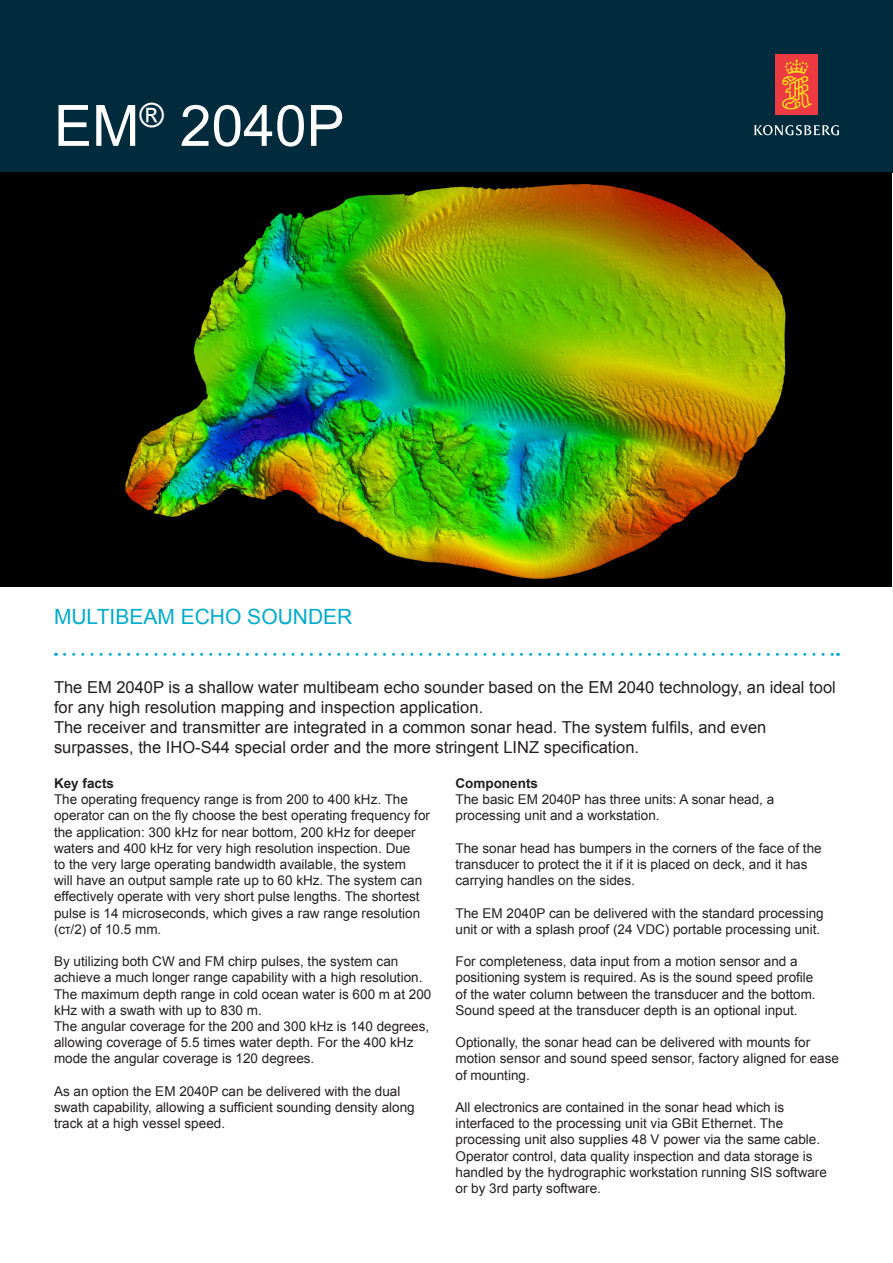
<style>
.page{position:relative;width:893px;height:1263px;background:#fff}
.page>*{position:absolute;margin:0;border:0;box-sizing:border-box;transform-origin:0 0}
.Head_1{font:57px "Arial";color:#fff}
.Head_2{font:21px "Arial";color:#00abcd}
.Ingress{font:16.5px/19.8px "Arial";color:#231f20}
.Body_text{font:13.5px/16.2px "Arial";color:#231f20}
.Body_text-2{font:700 13.5px "Arial";color:#231f20}
</style>
<div class="page">
<div style="left:0;top:0;width:893px;height:173px;background:#002b3d"></div>
<div style="left:775px;top:54px;width:43px;height:61px;background:#ee3a41"></div>
<svg style="left:782px;top:59px;width:30px;height:51px"></svg>
<svg style="left:754px;top:125px;width:85px;height:10px"></svg>
<img style="left:0;top:173px;width:892px;height:414px">
<svg style="left:64px;top:653px;width:774px;height:3px"></svg>
<p class="Head_1" style="left:54px;top:88px;width:292px">EM<sup>®</sup> 2040P</p>
<p class="Head_2" style="left:54px;top:603px;width:300px">MULTIBEAM ECHO SOUNDER</p>
<p class="Ingress" style="left:54px;top:678px;width:783px">The EM 2040P is a shallow water multibeam echo sounder based on the EM 2040 technology, an ideal tool for any high resolution mapping and inspection application.</p>
<p class="Ingress" style="left:54px;top:717px;width:714px">The receiver and transmitter are integrated in a common sonar head. The system fulfils, and even surpasses, the IHO-S44 special order and the more stringent LINZ specification.</p>
<p class="Body_text-2" style="left:54px;top:774px;width:62px">Key facts</p>
<p class="Body_text" style="left:54px;top:791px;width:377px">The operating frequency range is from 200 to 400 kHz. The operator can on the fly choose the best operating frequency for the application: 300 kHz for near bottom, 200 kHz for deeper waters and 400 kHz for very high resolution inspection. Due<br>to the very large operating bandwidth available, the system<br>will have an output sample rate up to 60 kHz. The system can effectively operate with very short pulse lengths. The shortest pulse is 14 microseconds, which gives a raw range resolution (cτ/2) of 10.5 mm.</p>
<p class="Body_text" style="left:54px;top:953px;width:379px">By utilizing both CW and FM chirp pulses, the system can achieve a much longer range capability with a high resolution.<br>The maximum depth range in cold ocean water is 600 m at 200 kHz with a swath with up to 830 m.</p>
<p class="Body_text" style="left:54px;top:1018px;width:377px">The angular coverage for the 200 and 300 kHz is 140 degrees, allowing coverage of 5.5 times water depth. For the 400 kHz mode the angular coverage is 120 degrees.</p>
<p class="Body_text" style="left:54px;top:1083px;width:362px">As an option the EM 2040P can be delivered with the dual swath capability, allowing a sufficient sounding density along track at a high vessel speed.</p>
<p class="Body_text-2" style="left:455px;top:774px;width:84px">Components</p>
<p class="Body_text" style="left:455px;top:791px;width:320px">The basic EM 2040P has three units: A sonar head, a processing unit and a workstation.</p>
<p class="Body_text" style="left:455px;top:840px;width:368px">The sonar head has bumpers in the corners of the face of the transducer to protect the it if it is placed on deck, and it has carrying handles on the sides.</p>
<p class="Body_text" style="left:455px;top:905px;width:370px">The EM 2040P can be delivered with the standard processing unit or with a splash proof (24 VDC) portable processing unit.</p>
<p class="Body_text" style="left:455px;top:953px;width:362px">For completeness, data input from a motion sensor and a positioning system is required. As is the sound speed profile of the water column between the transducer and the bottom.<br>Sound speed at the transducer depth is an optional input.</p>
<p class="Body_text" style="left:455px;top:1034px;width:385px">Optionally, the sonar head can be delivered with mounts for motion sensor and sound speed sensor, factory aligned for ease of mounting.</p>
<p class="Body_text" style="left:455px;top:1099px;width:373px">All electronics are contained in the sonar head which is interfaced to the processing unit via GBit Ethernet. The processing unit also supplies 48 V power via the same cable.<br>Operator control, data quality inspection and data storage is handled by the hydrographic workstation running SIS software or by 3rd party software.</p>
</div>
